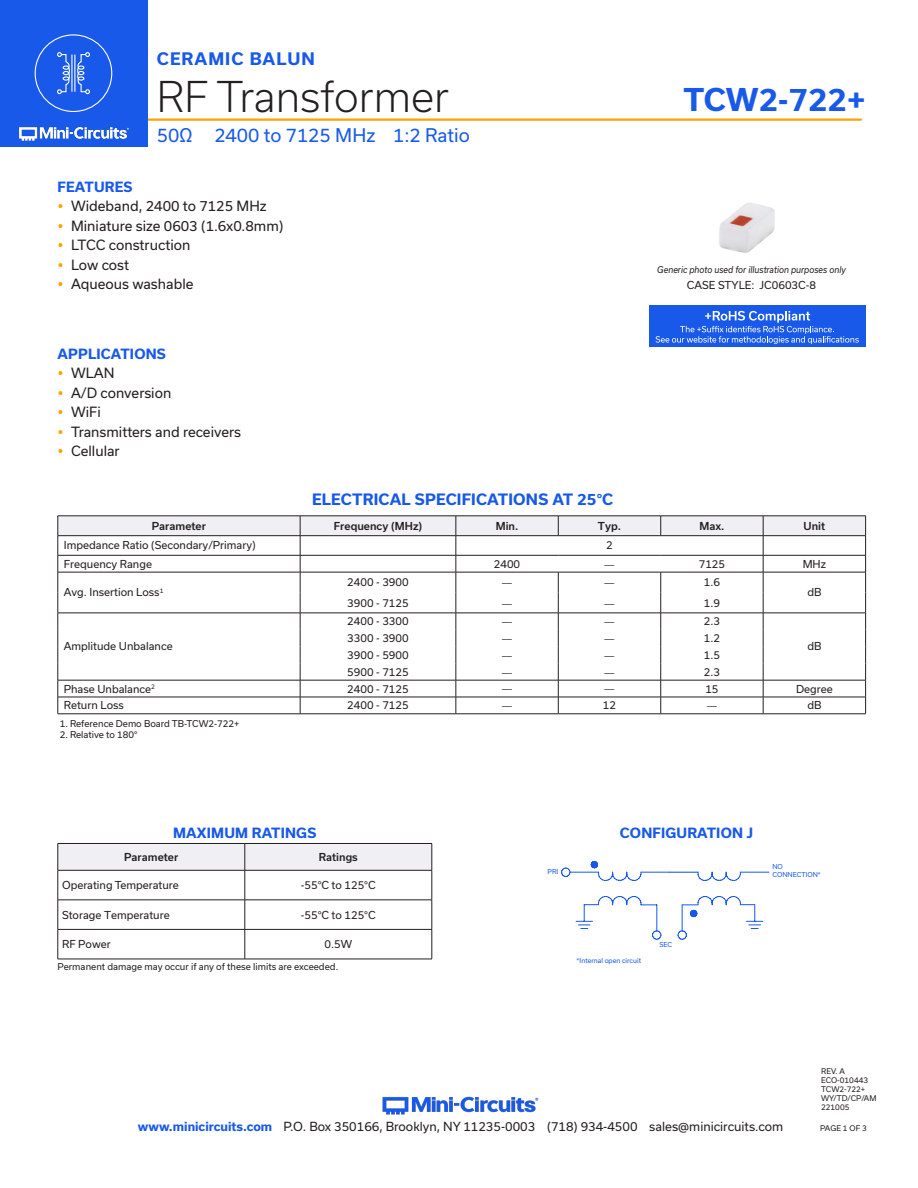
<style>
.page{position:relative;width:918px;height:1188px;background:#fff}
.page>*{position:absolute;margin:0;border:0;box-sizing:border-box;transform-origin:0 0}
.t1{font:300 40.5px "Usual";color:#231f20}
.t2{font:700 30px "Usual";color:#1859ea}
.t3{font:18px "Usual";color:#1859ea}
.t4{font:700 16.5px "Usual";letter-spacing:.065em;color:#1859ea}
.Blue_Headers{font:700 15px "Usual";letter-spacing:.015em;color:#1859ea}
.t5{font:13.5px "Usual";color:#231f20}
.Blue_Headers-2{font:700 13.5px "Usual";letter-spacing:.015em;color:#1859ea}
.t6{font:12px "Usual";color:#231f20}
.Table_Body_Left_Just{font:10.5px "Usual";color:#231f20}
.Table_Body_Center{font:10.5px "Usual";color:#231f20}
.Table_Header_Center{font:500 10.5px "Usual";color:#231f20}
.t7{font:10.5px "Myriad Pro";color:#231f20}
.Notes{font:9px "Usual";color:#231f20}
.t8{font:italic 9px "Usual";color:#231f20;scale:.9 1}
.Revision{font:7.5px "Usual";color:#231f20}
.t9{font:6.45px/7.8px "Usual";color:#1859ea}
.s1{font-weight:700;color:#1859ea}
</style>
<div class="page">
<img style="left:382px;top:1096px;width:157px;height:19px">
<hr style="left:129px;top:118px;width:733px;height:3px;background:#ffa300">
<div style="left:0;top:0;width:147px;height:147px;background:#1859ea"></div>
<hr style="left:917px;top:0;width:1px;height:147px;background:#1859ea">
<img style="left:19px;top:126px;width:110px;height:15px">
<div style="left:35px;top:34px;width:77px;height:78px;border:1px solid #fff;border-radius:50%"></div>
<svg style="left:57px;top:52px;width:13px;height:42px"></svg>
<svg style="left:77px;top:52px;width:13px;height:42px"></svg>
<hr style="left:71px;top:55px;width:1px;height:37px;background:#fff">
<hr style="left:74px;top:55px;width:1px;height:37px;background:#fff">
<img style="left:719px;top:203px;width:56px;height:50px">
<svg style="left:58px;top:843px;width:375px;height:27px"></svg>
<hr style="left:58px;top:870px;width:187px;height:1px;background:#231f20">
<hr style="left:58px;top:870px;width:1px;height:30px;background:#231f20">
<hr style="left:245px;top:870px;width:187px;height:1px;background:#231f20">
<hr style="left:245px;top:870px;width:1px;height:30px;background:#231f20">
<hr style="left:432px;top:870px;width:1px;height:30px;background:#231f20">
<hr style="left:58px;top:900px;width:187px;height:1px;background:#231f20">
<hr style="left:245px;top:900px;width:187px;height:1px;background:#231f20">
<hr style="left:58px;top:929px;width:187px;height:1px;background:#231f20">
<svg style="left:58px;top:900px;width:1px;height:59px"></svg>
<hr style="left:245px;top:929px;width:187px;height:1px;background:#231f20">
<svg style="left:245px;top:900px;width:1px;height:59px"></svg>
<svg style="left:432px;top:900px;width:1px;height:59px"></svg>
<hr style="left:58px;top:959px;width:187px;height:1px;background:#231f20">
<hr style="left:245px;top:959px;width:187px;height:1px;background:#231f20">
<svg style="left:58px;top:516px;width:808px;height:198px"></svg>
<hr style="left:58px;top:714px;width:242px;height:1px;background:#231f20">
<hr style="left:763px;top:714px;width:103px;height:1px;background:#231f20">
<hr style="left:300px;top:697px;width:156px;height:1px;background:#231f20">
<hr style="left:456px;top:697px;width:102px;height:1px;background:#231f20">
<hr style="left:558px;top:697px;width:103px;height:1px;background:#231f20">
<hr style="left:661px;top:697px;width:102px;height:1px;background:#231f20">
<hr style="left:300px;top:714px;width:156px;height:1px;background:#231f20">
<hr style="left:456px;top:714px;width:102px;height:1px;background:#231f20">
<hr style="left:558px;top:714px;width:103px;height:1px;background:#231f20">
<hr style="left:661px;top:714px;width:102px;height:1px;background:#231f20">
<svg style="left:561px;top:861px;width:209px;height:79px"></svg>
<div style="left:649px;top:305px;width:216px;height:42px;background:#1859ea"></div>
<svg style="left:656px;top:311px;width:203px;height:33px"></svg>
<h3 class="t4" style="left:157px;top:49px;width:160px">CERAMIC BALUN</h3>
<h1 class="t1" style="left:157px;top:73px;width:294px">RF Transformer</h1>
<h3 class="t3" style="left:157px;top:125px;width:314px">50Ω 2400 to 7125 MHz 1:2 Ratio</h3>
<p class="Blue_Headers-2" style="left:58px;top:179px;width:76px">FEATURES</p>
<p class="t5" style="left:71px;top:199px;width:197px">Wideband, 2400 to 7125 MHz</p>
<p class="t5" style="left:71px;top:218px;width:214px">Miniature size 0603 (1.6x0.8mm)</p>
<p class="t5" style="left:71px;top:238px;width:121px">LTCC construction</p>
<p class="t5" style="left:71px;top:257px;width:60px">Low cost</p>
<p class="t5" style="left:71px;top:277px;width:124px">Aqueous washable</p>
<p class="Blue_Headers-2" style="left:58px;top:346px;width:110px">APPLICATIONS</p>
<p class="t5" style="left:71px;top:365px;width:45px">WLAN</p>
<p class="t5" style="left:71px;top:385px;width:102px">A/D conversion</p>
<p class="t5" style="left:71px;top:404px;width:31px">WiFi</p>
<p class="t5" style="left:71px;top:424px;width:172px">Transmitters and receivers</p>
<p class="t5" style="left:71px;top:443px;width:50px">Cellular</p>
<p class="Blue_Headers" style="left:312px;top:490px;width:303px">ELECTRICAL SPECIFICATIONS AT 25°C</p>
<h2 class="t2" style="left:684px;top:83px;width:183px">TCW2-722+</h2>
<p class="t8" style="left:657px;top:264px;width:211px">Generic photo used for illustration purposes only</p>
<p class="Table_Body_Left_Just" style="left:687px;top:279px;width:131px">CASE STYLE: JC0603C-8</p>
<p class="Table_Header_Center" style="left:152px;top:520px;width:56px">Parameter</p>
<p class="Table_Header_Center" style="left:334px;top:520px;width:90px">Frequency (MHz)</p>
<p class="Table_Header_Center" style="left:496px;top:520px;width:24px">Min.</p>
<p class="Table_Header_Center" style="left:598px;top:520px;width:25px">Typ.</p>
<p class="Table_Header_Center" style="left:699px;top:520px;width:26px">Max.</p>
<p class="Table_Header_Center" style="left:804px;top:520px;width:23px">Unit</p>
<p class="Table_Body_Left_Just" style="left:64px;top:539px;width:194px">Impedance Ratio (Secondary/Primary)</p>
<p class="Table_Body_Center" style="left:606px;top:539px;width:8px">2</p>
<p class="Table_Body_Left_Just" style="left:64px;top:558px;width:90px">Frequency Range</p>
<p class="Table_Body_Center" style="left:494px;top:558px;width:28px">2400</p>
<p class="t7" style="left:604px;top:558px;width:12px">—</p>
<p class="Table_Body_Center" style="left:699px;top:558px;width:28px">7125</p>
<p class="Table_Body_Center" style="left:803px;top:558px;width:25px">MHz</p>
<p class="Table_Body_Left_Just" style="left:64px;top:586px;width:101px">Avg. Insertion Loss<sup>1</sup></p>
<p class="Table_Body_Center" style="left:347px;top:576px;width:63px">2400 - 3900</p>
<p class="t7" style="left:502px;top:576px;width:12px">—</p>
<p class="t7" style="left:604px;top:576px;width:12px">—</p>
<p class="Table_Body_Center" style="left:704px;top:576px;width:18px">1.6</p>
<p class="Table_Body_Center" style="left:807px;top:586px;width:16px">dB</p>
<p class="Table_Body_Center" style="left:347px;top:597px;width:63px">3900 - 7125</p>
<p class="t7" style="left:502px;top:597px;width:12px">—</p>
<p class="t7" style="left:604px;top:597px;width:12px">—</p>
<p class="Table_Body_Center" style="left:704px;top:597px;width:18px">1.9</p>
<p class="Table_Body_Left_Just" style="left:64px;top:640px;width:110px">Amplitude Unbalance</p>
<p class="Table_Body_Center" style="left:347px;top:615px;width:63px">2400 - 3300</p>
<p class="t7" style="left:502px;top:615px;width:12px">—</p>
<p class="t7" style="left:604px;top:615px;width:12px">—</p>
<p class="Table_Body_Center" style="left:704px;top:615px;width:18px">2.3</p>
<p class="Table_Body_Center" style="left:347px;top:632px;width:63px">3300 - 3900</p>
<p class="t7" style="left:502px;top:632px;width:12px">—</p>
<p class="t7" style="left:604px;top:632px;width:12px">—</p>
<p class="Table_Body_Center" style="left:704px;top:632px;width:18px">1.2</p>
<p class="Table_Body_Center" style="left:347px;top:649px;width:63px">3900 - 5900</p>
<p class="t7" style="left:502px;top:649px;width:12px">—</p>
<p class="t7" style="left:604px;top:649px;width:12px">—</p>
<p class="Table_Body_Center" style="left:704px;top:649px;width:18px">1.5</p>
<p class="Table_Body_Center" style="left:347px;top:666px;width:63px">5900 - 7125</p>
<p class="t7" style="left:502px;top:666px;width:12px">—</p>
<p class="t7" style="left:604px;top:666px;width:12px">—</p>
<p class="Table_Body_Center" style="left:704px;top:666px;width:18px">2.3</p>
<p class="Table_Body_Center" style="left:807px;top:640px;width:16px">dB</p>
<p class="Table_Body_Left_Just" style="left:64px;top:683px;width:93px">Phase Unbalance<sup>2</sup></p>
<p class="Table_Body_Center" style="left:347px;top:683px;width:63px">2400 - 7125</p>
<p class="t7" style="left:502px;top:682px;width:12px">—</p>
<p class="t7" style="left:604px;top:682px;width:12px">—</p>
<p class="Table_Body_Center" style="left:705px;top:683px;width:15px">15</p>
<p class="Table_Body_Center" style="left:796px;top:683px;width:38px">Degree</p>
<p class="Table_Body_Left_Just" style="left:64px;top:699px;width:62px">Return Loss</p>
<p class="Table_Body_Center" style="left:347px;top:699px;width:63px">2400 - 7125</p>
<p class="t7" style="left:502px;top:699px;width:12px">—</p>
<p class="Table_Body_Center" style="left:603px;top:699px;width:15px">12</p>
<p class="t7" style="left:707px;top:699px;width:12px">—</p>
<p class="Table_Body_Center" style="left:807px;top:699px;width:16px">dB</p>
<p class="Notes" style="left:60px;top:719px;width:181px">1. Reference Demo Board TB-TCW2-722+</p>
<p class="Notes" style="left:60px;top:730px;width:79px">2. Relative to 180°</p>
<p class="Blue_Headers-2" style="left:173px;top:825px;width:145px">MAXIMUM RATINGS</p>
<p class="Blue_Headers-2" style="left:620px;top:825px;width:135px">CONFIGURATION J</p>
<p class="Table_Header_Center" style="left:124px;top:851px;width:56px">Parameter</p>
<p class="Table_Header_Center" style="left:319px;top:851px;width:41px">Ratings</p>
<p class="Table_Body_Left_Just" style="left:62px;top:879px;width:118px">Operating Temperature</p>
<p class="Table_Body_Center" style="left:301px;top:879px;width:76px">-55°C to 125°C</p>
<p class="Table_Body_Left_Just" style="left:62px;top:909px;width:109px">Storage Temperature</p>
<p class="Table_Body_Center" style="left:301px;top:909px;width:76px">-55°C to 125°C</p>
<p class="Table_Body_Left_Just" style="left:62px;top:938px;width:50px">RF Power</p>
<p class="Table_Body_Center" style="left:324px;top:938px;width:29px">0.5W</p>
<p class="Notes" style="left:58px;top:961px;width:282px">Permanent damage may occur if any of these limits are exceeded.</p>
<p class="t9" style="left:548px;top:868px;width:12px">PRI</p>
<p class="t9" style="left:659px;top:941px;width:14px">SEC</p>
<p class="t9" style="left:577px;top:956px;width:66px">*Internal open circuit</p>
<p class="t9" style="left:772px;top:863px;width:50px">NO<br>CONNECTION*</p>
<p class="Revision" style="left:821px;top:1067px;width:25px">REV. A</p>
<p class="Revision" style="left:821px;top:1076px;width:48px">ECO-010443</p>
<p class="Revision" style="left:821px;top:1085px;width:46px">TCW2-722+</p>
<p class="Revision" style="left:821px;top:1094px;width:57px">WY/TD/CP/AM</p>
<p class="Revision" style="left:821px;top:1103px;width:30px">221005</p>
<p class="t6" style="left:138px;top:1119px;width:647px"><span class="s1">www.minicircuits.com</span> P.O. Box 350166, Brooklyn, NY 11235-0003 (718) 934-4500 sales@minicircuits.com</p>
<p class="Revision" style="left:820px;top:1124px;width:48px">PAGE 1 OF 3</p>
</div>
